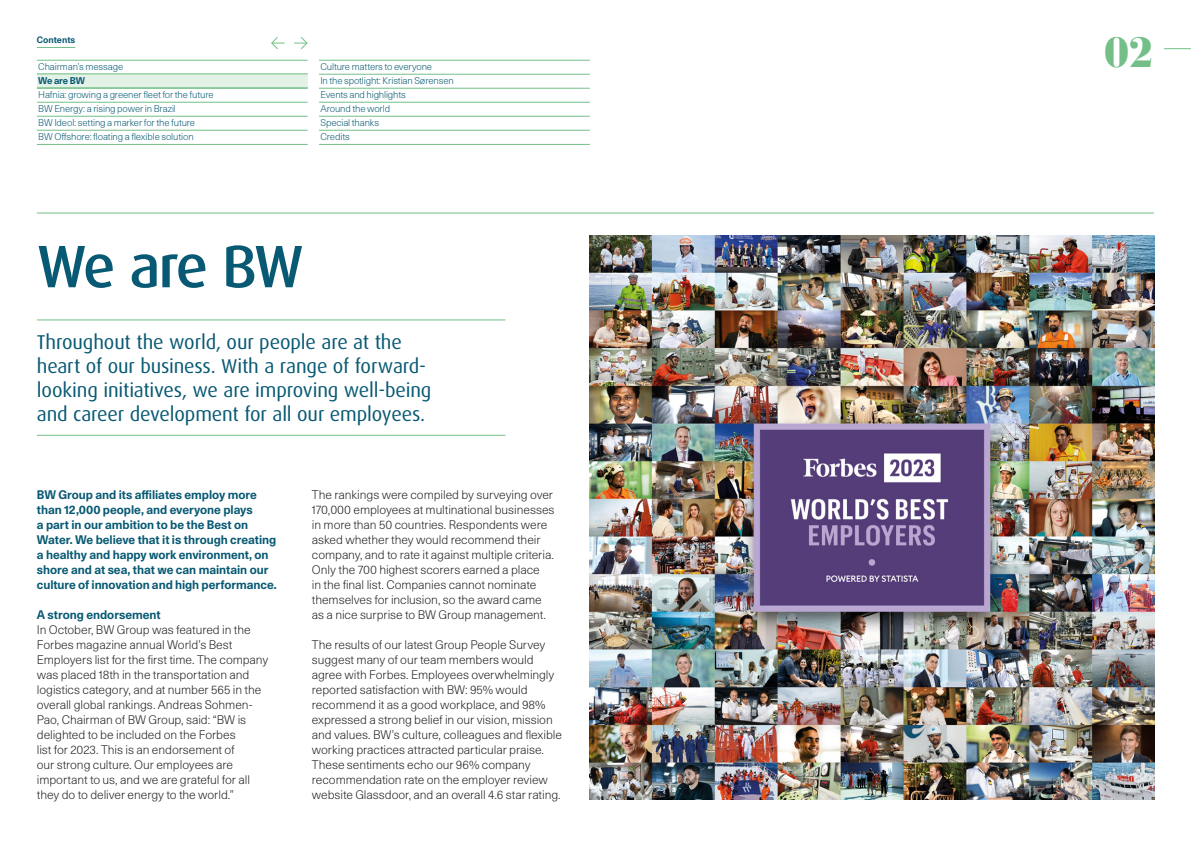
<style>
.page{position:relative;width:1191px;height:842px;background:#fff}
.page>*{position:absolute;margin:0;border:0;box-sizing:border-box;transform-origin:0 0}
.t1{font:500 60px "Dax Pro";letter-spacing:-.055em;color:#085973}
.t2{font:900 42px "Bauer Bodoni";color:#73bf87}
.t3{font:20px/24px "Dax Pro";letter-spacing:-.01em;color:#085973}
.t4{font:300 12px/15px "Unica 77 LL";letter-spacing:-.005em;color:#231f20}
.t5{font:700 12px/15px "Unica 77 LL";letter-spacing:-.005em;color:#085973}
.t6{font:300 9.5px/14px "Unica 77 LL";letter-spacing:-.015em;color:#085973}
.t7{font:700 9.5px "Unica 77 LL";letter-spacing:-.015em;color:#085973}
.t8{font:700 9px "Unica 77 LL";letter-spacing:.005em;color:#085973}
</style>
<div class="page">
<img style="left:590px;top:235px;width:564px;height:564px">
<hr style="left:37px;top:320px;width:468px;height:1px;background:#73bf87">
<hr style="left:37px;top:435px;width:468px;height:1px;background:#73bf87">
<hr style="left:37px;top:213px;width:1117px;height:1px;background:#73bf87">
<hr style="left:37px;top:47px;width:38px;height:1px;background:#73bf87">
<svg style="left:271px;top:37px;width:14px;height:12px"></svg>
<svg style="left:294px;top:37px;width:14px;height:12px"></svg>
<svg style="left:1164px;top:48px;width:27px;height:1px"></svg>
<hr style="left:319px;top:60px;width:271px;height:1px;background:#73bf87">
<hr style="left:319px;top:74px;width:271px;height:1px;background:#73bf87">
<hr style="left:319px;top:88px;width:271px;height:1px;background:#73bf87">
<hr style="left:319px;top:102px;width:271px;height:1px;background:#73bf87">
<hr style="left:319px;top:116px;width:271px;height:1px;background:#73bf87">
<hr style="left:319px;top:130px;width:271px;height:1px;background:#73bf87">
<hr style="left:319px;top:144px;width:271px;height:1px;background:#73bf87">
<hr style="left:37px;top:60px;width:271px;height:1px;background:#73bf87">
<div style="left:37px;top:74px;width:271px;height:14px;background:#e3f2e7"></div>
<hr style="left:37px;top:73px;width:271px;height:1px;background:#73bf87">
<hr style="left:37px;top:87px;width:271px;height:1px;background:#73bf87">
<hr style="left:37px;top:88px;width:271px;height:1px;background:#73bf87">
<hr style="left:37px;top:102px;width:271px;height:1px;background:#73bf87">
<hr style="left:37px;top:116px;width:271px;height:1px;background:#73bf87">
<hr style="left:37px;top:130px;width:271px;height:1px;background:#73bf87">
<hr style="left:37px;top:144px;width:271px;height:1px;background:#73bf87">
<p class="t8" style="left:37px;top:34px;width:40px">Contents</p>
<p class="t6" style="left:38px;top:59px;width:87px">Chairman’s message</p>
<p class="t7" style="left:38px;top:74px;width:48px">We are BW</p>
<p class="t6" style="left:38px;top:87px;width:177px">Hafnia: growing a greener fleet for the future BW Energy: a rising power in Brazil<br>BW Ideol: setting a marker for the future<br>BW Offshore: floating a flexible solution</p>
<p class="t6" style="left:320px;top:59px;width:135px">Culture matters to everyone<br>In the spotlight: Kristian Sørensen<br>Events and highlights<br>Around the world<br>Special thanks<br>Credits</p>
<h1 class="t1" style="left:37px;top:228px;width:268px">We are BW</h1>
<h3 class="t3" style="left:37px;top:330px;width:396px">Throughout the world, our people are at the heart of our business. With a range of forward&shy;looking initiatives, we are improving well-being and career development for all our employees.</h3>
<p class="t5" style="left:37px;top:487px;width:241px">BW Group and its affiliates employ more than 12,000 people, and everyone plays<br>a part in our ambition to be the Best on Water. We believe that it is through creating a healthy and happy work environment, on shore and at sea, that we can maintain our culture of innovation and high performance.</p>
<p class="t5" style="left:37px;top:607px;width:125px">A strong endorsement</p>
<p class="t4" style="left:37px;top:622px;width:233px">In October, BW Group was featured in the Forbes magazine annual World’s Best Employers list for the first time. The company was placed 18th in the transportation and logistics category, and at number 565 in the overall global rankings. Andreas Sohmen-Pao, Chairman of BW Group, said: “BW is delighted to be included on the Forbes<br>list for 2023. This is an endorsement of<br>our strong culture. Our employees are important to us, and we are grateful for all they do to deliver energy to the world.”</p>
<p class="t4" style="left:312px;top:487px;width:244px">The rankings were compiled by surveying over 170,000 employees at multinational businesses in more than 50 countries. Respondents were asked whether they would recommend their company, and to rate it against multiple criteria.<br>Only the 700 highest scorers earned a place<br>in the final list. Companies cannot nominate themselves for inclusion, so the award came as a nice surprise to BW Group management.</p>
<p class="t4" style="left:312px;top:637px;width:252px">The results of our latest Group People Survey suggest many of our team members would agree with Forbes. Employees overwhelmingly reported satisfaction with BW: 95% would recommend it as a good workplace, and 98% expressed a strong belief in our vision, mission and values. BW’s culture, colleagues and flexible working practices attracted particular praise.<br>These sentiments echo our 96% company recommendation rate on the employer review website Glassdoor, and an overall 4.6 star rating.</p>
<h2 class="t2" style="left:1103px;top:27px;width:52px">02</h2>
</div>
